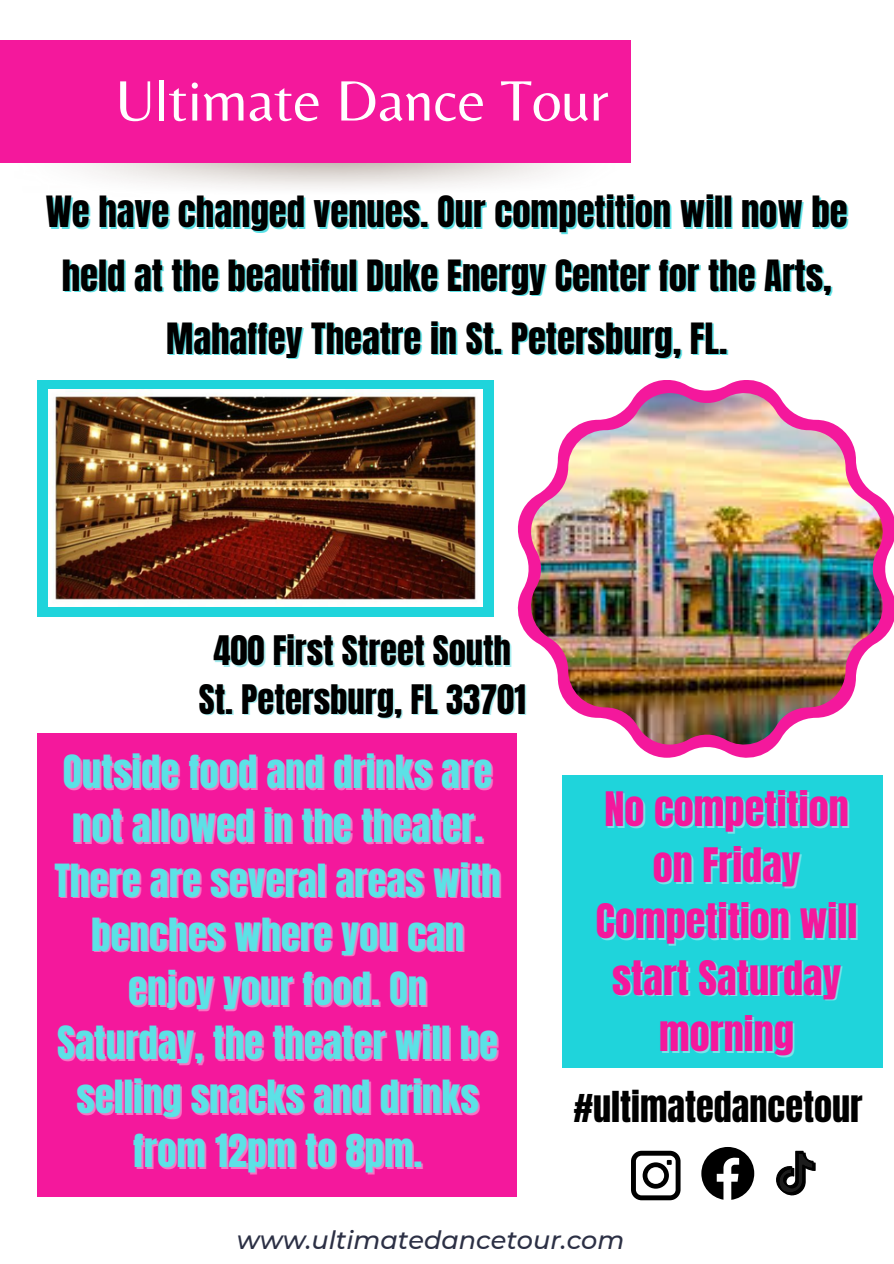
<style>
.page{position:relative;width:894px;height:1264px;background:#fff}
.page>*{position:absolute;margin:0;border:0;box-sizing:border-box;transform-origin:0 0}
.t1{font:59.1px "Belleza";color:#fff}
.t2{font:40.35px/56.2px "Anton";color:#f4189c;text-align:center}
.t3{font:38.85px/54.2px "Anton";color:#5ce1e6;text-align:center}
.t4{font:36.6px "Anton";color:#000}
.t5{font:36.3px "Anton";color:#000}
.t6{font:34.5px "Anton";color:#000}
.t7{font:italic 500 25.5px "Montserrat";color:#2c3045}
</style>
<div class="page">
<div style="left:0;top:40px;width:630px;height:123px;background:#f4189c"></div>
<svg style="left:517px;top:380px;width:376px;height:377px"></svg>
<img style="left:531px;top:393px;width:351px;height:351px">
<svg style="left:631px;top:1150px;width:49px;height:50px"></svg>
<svg style="left:701px;top:1147px;width:53px;height:52px"></svg>
<svg style="left:776px;top:1150px;width:39px;height:45px"></svg>
<div style="left:561px;top:775px;width:321px;height:293px;background:#1fd4db"></div>
<div style="left:38px;top:380px;width:456px;height:236px;background:#1fd4db"></div>
<img style="left:49px;top:389px;width:433px;height:217px">
<div style="left:38px;top:733px;width:479px;height:463px;background:#f4189c"></div>
<p class="t1" style="left:116px;top:66px;width:494px">Ultimate Dance Tour</p>
<h3 class="t4" style="left:46px;top:186px;width:803px">We have changed venues. Our competition will now be</h3>
<h2 class="t4" style="left:62px;top:249px;width:771px">held at the beautiful Duke Energy Center for the Arts,</h2>
<h2 class="t4" style="left:166px;top:312px;width:562px">Mahaffey Theatre in St. Petersburg, FL.</h2>
<p class="t6" style="left:213px;top:626px;width:299px">400 First Street South</p>
<p class="t6" style="left:199px;top:674px;width:328px">St. Petersburg, FL 33701</p>
<p class="t3" style="left:55px;top:745px;width:447px">Outside food and drinks are not allowed in the theater.<br>There are several areas with benches where you can enjoy your food. On<br>Saturday, the theater will be selling snacks and drinks from 12pm to 8pm.</p>
<p class="t2" style="left:595px;top:781px;width:263px">No competition on Friday<br>Competition will start Saturday morning</p>
<p class="t5" style="left:573px;top:1080px;width:291px">#ultimatedancetour</p>
<h2 class="t7" style="left:237px;top:1224px;width:389px">www.ultimatedancetour.com</h2>
</div>
